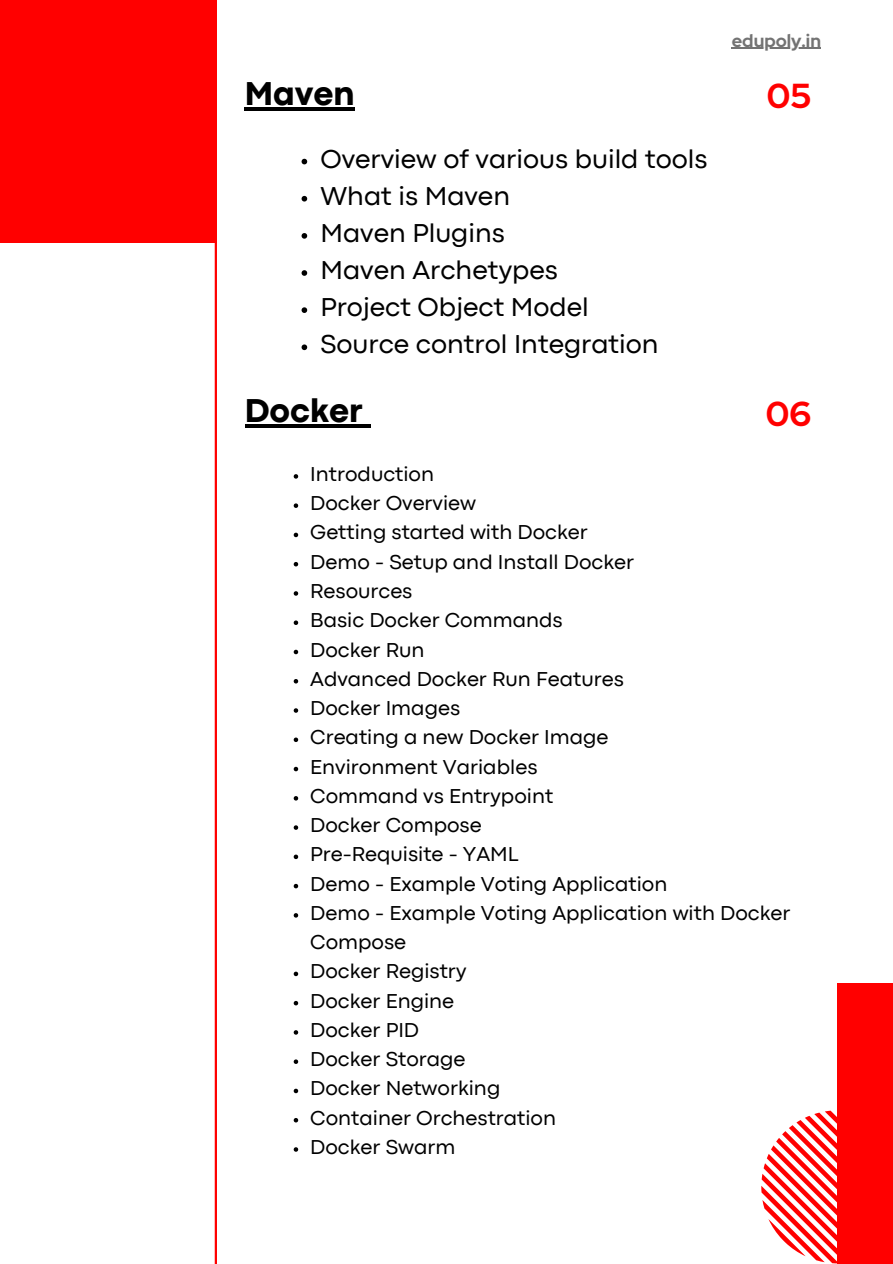
<style>
.page{position:relative;width:893px;height:1264px;background:#fff}
.page>*{position:absolute;margin:0;border:0;box-sizing:border-box;transform-origin:0 0}
.t1{font:800 34.5px "Codec Pro";color:#000}
.t2{font:700 34.5px "Red Hat Display";color:#f00}
.t3{font:27px "Codec Pro";color:#000}
.t4{font:21px/29.2px "Codec Pro";color:#000}
.t5{font:700 18px "Red Hat Display";color:#737373}
</style>
<div class="page">
<div style="left:0;top:0;width:217px;height:242px;background:#f00"></div>
<div style="left:837px;top:983px;width:55px;height:280px;background:#f00"></div>
<svg style="left:761px;top:1110px;width:76px;height:153px"></svg>
<hr style="left:731px;top:48px;width:90px;height:1px;background:#737373">
<hr style="left:215px;top:242px;width:2px;height:1021px;background:#f00">
<hr style="left:245px;top:107px;width:110px;height:3px;background:#000">
<hr style="left:245px;top:424px;width:117px;height:3px;background:#000">
<svg style="left:362px;top:424px;width:9px;height:3px"></svg>
<svg style="left:301px;top:159px;width:6px;height:5px"></svg>
<svg style="left:301px;top:196px;width:6px;height:5px"></svg>
<svg style="left:301px;top:233px;width:6px;height:6px"></svg>
<svg style="left:301px;top:270px;width:6px;height:6px"></svg>
<svg style="left:301px;top:307px;width:6px;height:6px"></svg>
<svg style="left:301px;top:344px;width:6px;height:6px"></svg>
<svg style="left:294px;top:474px;width:4px;height:4px"></svg>
<svg style="left:294px;top:503px;width:4px;height:5px"></svg>
<svg style="left:294px;top:532px;width:4px;height:5px"></svg>
<svg style="left:294px;top:562px;width:4px;height:4px"></svg>
<svg style="left:294px;top:591px;width:4px;height:4px"></svg>
<svg style="left:294px;top:620px;width:4px;height:5px"></svg>
<svg style="left:294px;top:649px;width:4px;height:5px"></svg>
<svg style="left:294px;top:679px;width:4px;height:4px"></svg>
<svg style="left:294px;top:708px;width:4px;height:4px"></svg>
<svg style="left:294px;top:737px;width:4px;height:5px"></svg>
<svg style="left:294px;top:766px;width:4px;height:5px"></svg>
<svg style="left:294px;top:796px;width:4px;height:4px"></svg>
<svg style="left:294px;top:825px;width:4px;height:4px"></svg>
<svg style="left:294px;top:854px;width:4px;height:5px"></svg>
<svg style="left:294px;top:883px;width:4px;height:5px"></svg>
<svg style="left:294px;top:913px;width:4px;height:4px"></svg>
<svg style="left:294px;top:971px;width:4px;height:5px"></svg>
<svg style="left:294px;top:1001px;width:4px;height:4px"></svg>
<svg style="left:294px;top:1030px;width:4px;height:4px"></svg>
<svg style="left:294px;top:1059px;width:4px;height:4px"></svg>
<svg style="left:294px;top:1088px;width:4px;height:5px"></svg>
<svg style="left:294px;top:1118px;width:4px;height:4px"></svg>
<svg style="left:294px;top:1147px;width:4px;height:4px"></svg>
<p class="t1" style="left:245px;top:81px;width:112px">Maven</p>
<p class="t3" style="left:320px;top:149px;width:388px">Overview of various build tools</p>
<p class="t3" style="left:320px;top:186px;width:191px">What is Maven</p>
<p class="t3" style="left:320px;top:223px;width:186px">Maven Plugins</p>
<p class="t3" style="left:320px;top:261px;width:239px">Maven Archetypes</p>
<p class="t3" style="left:320px;top:298px;width:270px">Project Object Model</p>
<p class="t3" style="left:320px;top:335px;width:340px">Source control Integration</p>
<p class="t1" style="left:245px;top:398px;width:119px">Docker</p>
<p class="t5" style="left:731px;top:28px;width:91px">edupoly.in</p>
<p class="t2" style="left:766px;top:73px;width:46px">05</p>
<p class="t2" style="left:765px;top:390px;width:47px">06</p>
<p class="t4" style="left:310px;top:461px;width:125px">Introduction</p>
<p class="t4" style="left:310px;top:490px;width:167px">Docker Overview</p>
<p class="t4" style="left:310px;top:519px;width:279px">Getting started with Docker</p>
<p class="t4" style="left:310px;top:548px;width:325px">Demo - Setup and Install Docker</p>
<p class="t4" style="left:310px;top:578px;width:104px">Resources</p>
<p class="t4" style="left:310px;top:607px;width:254px">Basic Docker Commands</p>
<p class="t4" style="left:310px;top:636px;width:116px">Docker Run</p>
<p class="t4" style="left:310px;top:665px;width:315px">Advanced Docker Run Features</p>
<p class="t4" style="left:310px;top:695px;width:151px">Docker Images</p>
<p class="t4" style="left:310px;top:724px;width:300px">Creating a new Docker Image</p>
<p class="t4" style="left:310px;top:753px;width:229px">Environment Variables</p>
<p class="t4" style="left:310px;top:782px;width:244px">Command vs Entrypoint</p>
<p class="t4" style="left:310px;top:812px;width:173px">Docker Compose</p>
<p class="t4" style="left:310px;top:841px;width:210px">Pre-Requisite - YAML</p>
<p class="t4" style="left:310px;top:870px;width:359px">Demo - Example Voting Application</p>
<p class="t4" style="left:310px;top:899px;width:481px">Demo - Example Voting Application with Docker<br>Compose</p>
<p class="t4" style="left:310px;top:958px;width:158px">Docker Registry</p>
<p class="t4" style="left:310px;top:987px;width:145px">Docker Engine</p>
<p class="t4" style="left:310px;top:1016px;width:110px">Docker PID</p>
<p class="t4" style="left:310px;top:1046px;width:157px">Docker Storage</p>
<p class="t4" style="left:310px;top:1075px;width:192px">Docker Networking</p>
<p class="t4" style="left:310px;top:1104px;width:247px">Container Orchestration</p>
<p class="t4" style="left:310px;top:1133px;width:147px">Docker Swarm</p>
</div>
